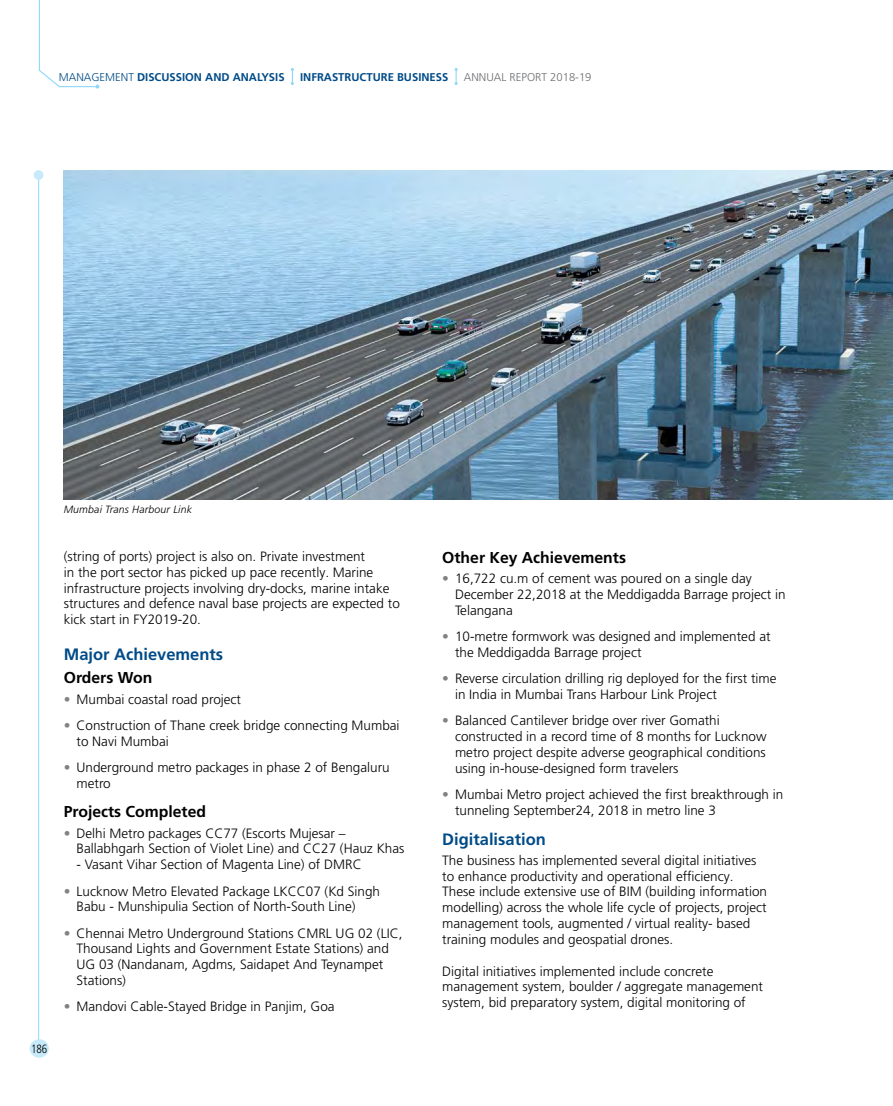
<style>
.page{position:relative;width:893px;height:1106px;background:#fff}
.page>*{position:absolute;margin:0;border:0;box-sizing:border-box;transform-origin:0 0}
.t1{font:700 16.5px "Frutiger LT Pro";color:#004b88}
.t2{font:700 15.75px "Frutiger LT Pro";color:#000}
.t3{font:300 13.5px/15.8px "Frutiger LT Pro";color:#000}
.t4{font:300 condensed 12px "Frutiger LT Pro";color:#000;scale:.95 1}
.t5{font:700 11.25px "Frutiger LT Pro";color:#004b88}
.t6{font:300 11.25px "Frutiger LT Pro";color:#6d6e71}
.t7{font:italic 300 10.5px "Frutiger LT Pro";letter-spacing:.015em;color:#000}
.s1{font-weight:300}
.s2{color:#808285}
</style>
<div class="page">
<svg style="left:291px;top:68px;width:3px;height:17px"></svg>
<svg style="left:455px;top:68px;width:3px;height:17px"></svg>
<svg style="left:38px;top:0;width:61px;height:89px"></svg>
<hr style="left:38px;top:172px;width:1px;height:875px;background:#8ed8f8">
<div style="left:34px;top:170px;width:9px;height:10px;background:#c7eafb;border-radius:50%"></div>
<div style="left:30px;top:1039px;width:19px;height:18px;background:#c7eafb;border-radius:50%"></div>
<img style="left:64px;top:170px;width:829px;height:330px">
<p class="t5" style="left:59px;top:70px;width:227px"><span class="s1">MANAGEMENT</span> DISCUSSION AND ANALYSIS</p>
<p class="t5" style="left:300px;top:70px;width:150px">INFRASTRUCTURE BUSINESS</p>
<p class="t6" style="left:464px;top:70px;width:129px">ANNUAL REPORT 2018-19</p>
<p class="t4" style="left:31px;top:1041px;width:19px">186</p>
<p class="t7" style="left:64px;top:503px;width:130px">Mumbai Trans Harbour Link</p>
<p class="t3" style="left:64px;top:548px;width:338px">(string of ports) project is also on. Private investment<br>in the port sector has picked up pace recently. Marine infrastructure projects involving dry-docks, marine intake structures and defence naval base projects are expected to kick start in FY2019-20.</p>
<p class="t1" style="left:64px;top:644px;width:161px">Major Achievements</p>
<p class="t2" style="left:64px;top:668px;width:90px">Orders Won</p>
<p class="t3" style="left:64px;top:691px;width:179px"><span class="s2">•</span> Mumbai coastal road project</p>
<p class="t3" style="left:77px;top:717px;width:325px;text-indent:-13px"><span class="s2">•</span> Construction of Thane creek bridge connecting Mumbai to Navi Mumbai</p>
<p class="t3" style="left:77px;top:759px;width:315px;text-indent:-13px"><span class="s2">•</span> Underground metro packages in phase 2 of Bengaluru metro</p>
<p class="t2" style="left:64px;top:802px;width:144px">Projects Completed</p>
<p class="t3" style="left:77px;top:825px;width:329px;text-indent:-13px"><span class="s2">•</span> Delhi Metro packages CC77 (Escorts Mujesar –<br>Ballabhgarh Section of Violet Line) and CC27 (Hauz Khas</p>
<p class="t3" style="left:77px;top:856px;width:287px">- Vasant Vihar Section of Magenta Line) of DMRC</p>
<p class="t3" style="left:77px;top:883px;width:305px;text-indent:-13px"><span class="s2">•</span> Lucknow Metro Elevated Package LKCC07 (Kd Singh<br>Babu - Munshipulia Section of North-South Line)</p>
<p class="t3" style="left:77px;top:925px;width:327px;text-indent:-13px"><span class="s2">•</span> Chennai Metro Underground Stations CMRL UG 02 (LIC, Thousand Lights and Government Estate Stations) and UG 03 (Nandanam, Agdms, Saidapet And Teynampet Stations)</p>
<p class="t3" style="left:64px;top:999px;width:272px"><span class="s2">•</span> Mandovi Cable-Stayed Bridge in Panjim, Goa</p>
<p class="t2" style="left:442px;top:548px;width:185px">Other Key Achievements</p>
<p class="t3" style="left:455px;top:570px;width:332px;text-indent:-13px"><span class="s2">•</span> 16,722 cu.m of cement was poured on a single day<br>December 22,2018 at the Meddigadda Barrage project in<br>Telangana</p>
<p class="t3" style="left:455px;top:628px;width:317px;text-indent:-13px"><span class="s2">•</span> 10-metre formwork was designed and implemented at the Meddigadda Barrage project</p>
<p class="t3" style="left:455px;top:671px;width:323px;text-indent:-13px"><span class="s2">•</span> Reverse circulation drilling rig deployed for the first time in India in Mumbai Trans Harbour Link Project</p>
<p class="t3" style="left:455px;top:713px;width:313px;text-indent:-13px"><span class="s2">•</span> Balanced Cantilever bridge over river Gomathi constructed in a record time of 8 months for Lucknow metro project despite adverse geographical conditions using in-house-designed form travelers</p>
<p class="t3" style="left:455px;top:786px;width:330px;text-indent:-13px"><span class="s2">•</span> Mumbai Metro project achieved the first breakthrough in tunneling September24, 2018 in metro line 3</p>
<p class="t1" style="left:442px;top:829px;width:105px">Digitalisation</p>
<p class="t3" style="left:442px;top:852px;width:326px">The business has implemented several digital initiatives to enhance productivity and operational efficiency.<br>These include extensive use of BIM (building information modelling) across the whole life cycle of projects, project management tools, augmented / virtual reality- based training modules and geospatial drones.</p>
<p class="t3" style="left:442px;top:963px;width:322px">Digital initiatives implemented include concrete management system, boulder / aggregate management system, bid preparatory system, digital monitoring of</p>
</div>
